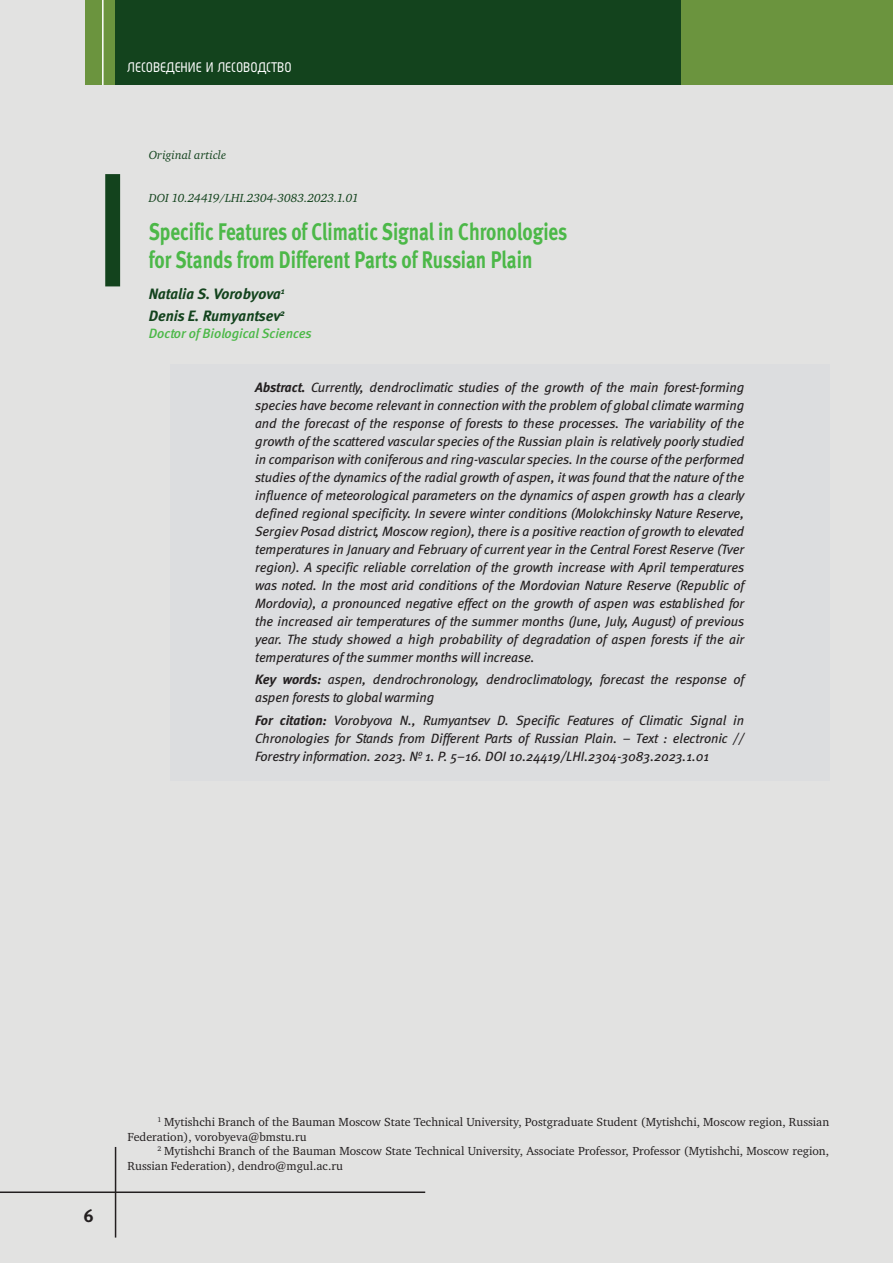
<style>
.page{position:relative;width:893px;height:1263px;background:#e2e2e1}
.page>*{position:absolute;margin:0;border:0;box-sizing:border-box;transform-origin:0 0}
.Zag_1{font:24px/28.8px "Meta Bold LFC";color:#4cb848;scale:.8 1}
.t1{font:18px "Meta Bold C";color:#231f20}
.t2{font:700 16.5px "Magic C";color:#fff}
.Zag_Avtor{font:italic 15px "Meta Bold C";color:#13431d}
.Annotaciya{font:italic 13.5px/18px "Meta Book C";letter-spacing:-.01em;color:#231f20;text-align:justify}
.Zag_Avtor_01{font:italic 13.5px "Meta Medium C";letter-spacing:-.01em;color:#4cb848}
.Primechanie{font:12px/14.4px "Charter C";color:#231f20}
.UDK{font:italic 12px "Charter C";color:#13431d}
.s1{font-family:"Meta Bold C"}
</style>
<div class="page">
<div style="left:85px;top:0;width:808px;height:85px;background:#6b943e"></div>
<div style="left:115px;top:0;width:565px;height:85px;background:#13431d"></div>
<hr style="left:102px;top:0;width:2px;height:85px;background:#fff">
<hr style="left:0;top:1191px;width:425px;height:2px;background:#231f20">
<hr style="left:115px;top:1147px;width:1px;height:90px;background:#231f20">
<div style="left:105px;top:174px;width:15px;height:112px;background:#13431d"></div>
<div style="left:170px;top:364px;width:659px;height:318px;background:#dcdddf"></div>
<div style="left:170px;top:657px;width:659px;height:65px;background:#dcdddf"></div>
<div style="left:170px;top:697px;width:659px;height:84px;background:#dcdddf"></div>
<p class="t2" style="left:128px;top:60px;width:166px">ЛЕСОВЕДЕНИЕ И ЛЕСОВОДСТВО</p>
<p class="UDK" style="left:149px;top:148px;width:79px">Original аrticle</p>
<p class="UDK" style="left:149px;top:191px;width:211px">DOI 10.24419/LHI.2304-3083.2023.1.01</p>
<p class="Zag_1" style="left:149px;top:217px;width:525px">Specific Features of Climatic Signal in Chronologies for Stands from Different Parts of Russian Plain</p>
<p class="Zag_Avtor" style="left:149px;top:285px;width:138px">Natalia S. Vorobyova<sup>1</sup></p>
<p class="Zag_Avtor" style="left:149px;top:307px;width:138px">Denis E. Rumyantsev<sup>2</sup></p>
<p class="Zag_Avtor_01" style="left:149px;top:325px;width:164px">Doctor of Biological Sciences</p>
<p class="Annotaciya" style="left:255px;top:378px;width:491px"><span class="s1">Abstract.</span> Currently, dendroclimatic studies of the growth of the main forest-forming species have become relevant in connection with the problem of global climate warming and the forecast of the response of forests to these processes. The variability of the growth of the scattered vascular species of the Russian plain is relatively poorly studied in comparison with coniferous and ring-vascular species. In the course of the performed studies of the dynamics of the radial growth of aspen, it was found that the nature of the influence of meteorological parameters on the dynamics of aspen growth has a clearly defined regional specificity. In severe winter conditions (Molokchinsky Nature Reserve, Sergiev Posad district, Moscow region), there is a positive reaction of growth to elevated temperatures in January and February of current year in the Central Forest Reserve (Tver region). A specific reliable correlation of the growth increase with April temperatures was noted. In the most arid conditions of the Mordovian Nature Reserve (Republic of Mordovia), a pronounced negative effect on the growth of aspen was established for the increased air temperatures of the summer months (June, July, August) of previous year. The study showed a high probability of degradation of aspen forests if the air temperatures of the summer months will increase.</p>
<p class="Annotaciya" style="left:255px;top:671px;width:491px"><span class="s1">Key words:</span> aspen, dendrochronology, dendroclimatology, forecast the response of aspen forests to global warming</p>
<p class="Annotaciya" style="left:255px;top:711px;width:490px"><span class="s1">For citation:</span> Vorobyova N., Rumyantsev D. Specific Features of Climatic Signal in Chronologies for Stands from Different Parts of Russian Plain. – Text : electronic // Forestry information. 2023. № 1. Р. 5–16. DOI 10.24419/LHI.2304-3083.2023.1.01</p>
<h2 class="t1" style="left:84px;top:1205px;width:12px">6</h2>
<p class="Primechanie" style="left:128px;top:1115px;width:703px;text-indent:30px"><sup>1</sup> Mytishchi Branch of the Bauman Moscow State Technical University, Postgraduate Student (Mytishchi, Moscow region, Russian<br>Federation), vorobyeva@bmstu.ru</p>
<p class="Primechanie" style="left:128px;top:1144px;width:703px;text-indent:30px"><sup>2</sup> Mytishchi Branch of the Bauman Moscow State Technical University, Associate Professor, Professor (Mytishchi, Moscow region,<br>Russian Federation), dendro@mgul.ac.ru</p>
</div>
